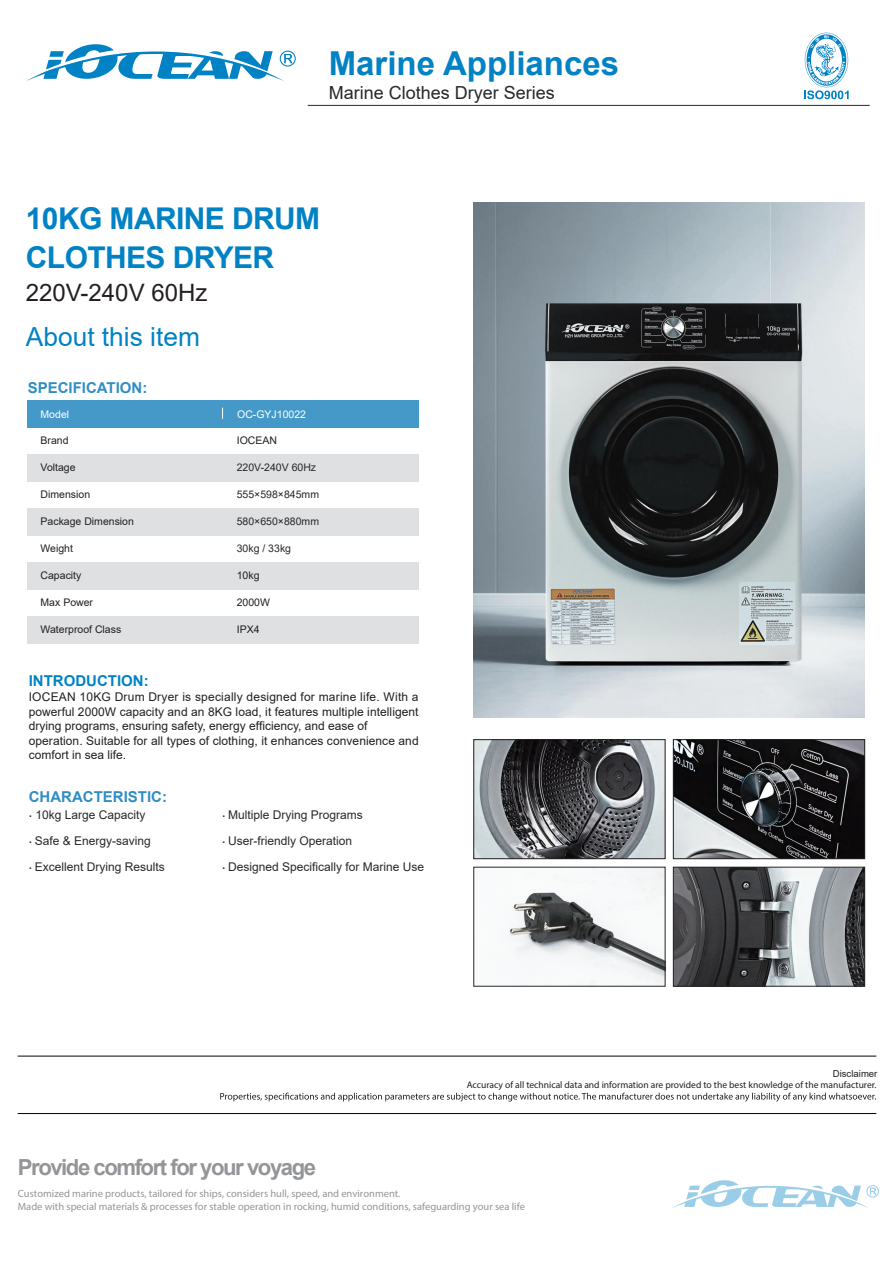
<style>
.page{position:relative;width:893px;height:1263px;background:#fff}
.page>*{position:absolute;margin:0;border:0;box-sizing:border-box;transform-origin:0 0}
.t1{font:700 33px "Arial";color:#0082c5}
.t2{font:700 30px/39px "Arial";letter-spacing:-.02em;color:#0082c5}
.t3{font:26.25px "Arial";color:#0082c5}
.t4{font:24px "Arial";color:#231f20}
.t5{font:700 22.2px "Arial";letter-spacing:-.065em;color:#939598}
.t6{font:18px "Arial";color:#272828}
.t7{font:700 15px "Arial";color:#308ec3}
.t8{font:700 15px "Arial";color:#0082c5}
.t9{font:12px/14.4px "Arial";letter-spacing:.005em;color:#231f20}
.t10{font:12px/26px "Arial";color:#272828}
.t11{font:10.5px/12.6px "Myriad Pro";color:#939598}
.t12{font:10.5px "Arial";color:#231f20}
.t13{font:10.5px "Arial";color:#272828}
.t14{font:10.5px "Arial";color:#fff}
.t15{font:9.6px "Myriad Pro";color:#231f20}
.t16{font:9.6px "Arial";color:#231f20}
.s1{font-family:"Corbel";font-weight:700}
</style>
<div class="page">
<div style="left:280px;top:51px;width:16px;height:16px;border:1px solid #0082c5;border-radius:50%"></div>
<svg style="left:26px;top:44px;width:266px;height:37px"></svg>
<hr style="left:308px;top:105px;width:562px;height:1px;background:#272828">
<svg style="left:804px;top:33px;width:45px;height:66px"></svg>
<div style="left:866px;top:1185px;width:13px;height:12px;border:1px solid #0082c5;border-radius:50%"></div>
<svg style="left:672px;top:1180px;width:204px;height:28px"></svg>
<svg style="left:220px;top:1092px;width:656px;height:9px"></svg>
<hr style="left:18px;top:1113px;width:858px;height:1px;background:#040503">
<hr style="left:18px;top:1056px;width:858px;height:1px;background:#040503">
<div style="left:28px;top:508px;width:391px;height:27px;background:#dee0e1"></div>
<div style="left:28px;top:454px;width:391px;height:27px;background:#dee0e1"></div>
<div style="left:28px;top:562px;width:391px;height:27px;background:#dee0e1"></div>
<div style="left:28px;top:616px;width:391px;height:27px;background:#dee0e1"></div>
<div style="left:28px;top:400px;width:391px;height:27px;background:#4599c9"></div>
<img style="left:476px;top:741px;width:187px;height:116px">
<div style="left:474px;top:739px;width:191px;height:120px;border:1px solid #231f20"></div>
<img style="left:675px;top:741px;width:188px;height:116px">
<div style="left:673px;top:739px;width:192px;height:120px;border:1px solid #231f20"></div>
<img style="left:508px;top:869px;width:155px;height:115px">
<img style="left:675px;top:869px;width:188px;height:115px">
<div style="left:673px;top:867px;width:192px;height:119px;border:1px solid #272828"></div>
<img style="left:474px;top:203px;width:391px;height:514px">
<h1 class="t1" style="left:329px;top:40px;width:292px">Marine Appliances</h1>
<h3 class="t6" style="left:329px;top:81px;width:228px">Marine Clothes Dryer Series</h3>
<h2 class="t2" style="left:26px;top:200px;width:296px">10KG MARINE DRUM<br>CLOTHES DRYER</h2>
<h3 class="t4" style="left:26px;top:276px;width:183px">220V-240V 60Hz</h3>
<h3 class="t3" style="left:26px;top:318px;width:175px">About this item</h3>
<p class="t7" style="left:28px;top:377px;width:121px">SPECIFICATION:</p>
<p class="t14" style="left:41px;top:407px;width:30px">Model</p>
<p class="t14" style="left:237px;top:407px;width:70px">OC-GYJ10022</p>
<p class="t12" style="left:237px;top:433px;width:42px">IOCEAN</p>
<p class="t12" style="left:41px;top:433px;width:30px">Brand</p>
<p class="t12" style="left:41px;top:460px;width:37px">Voltage</p>
<p class="t13" style="left:237px;top:460px;width:81px">220V-240V 60Hz</p>
<p class="t12" style="left:41px;top:487px;width:51px">Dimension</p>
<p class="t13" style="left:237px;top:487px;width:84px">555×598×845mm</p>
<p class="t12" style="left:41px;top:514px;width:95px">Package Dimension</p>
<p class="t13" style="left:237px;top:514px;width:84px">580×650×880mm</p>
<p class="t12" style="left:41px;top:541px;width:34px">Weight</p>
<p class="t13" style="left:237px;top:541px;width:56px">30kg / 33kg</p>
<p class="t12" style="left:41px;top:568px;width:42px">Capacity</p>
<p class="t12" style="left:237px;top:568px;width:24px">10kg</p>
<p class="t12" style="left:41px;top:595px;width:54px">Max Power</p>
<p class="t12" style="left:237px;top:595px;width:35px">2000W</p>
<p class="t12" style="left:41px;top:622px;width:82px">Waterproof Class</p>
<p class="t12" style="left:237px;top:622px;width:24px">IPX4</p>
<p class="t8" style="left:29px;top:670px;width:121px">INTRODUCTION:</p>
<p class="t9" style="left:29px;top:690px;width:391px">IOCEAN 10KG Drum Dryer is specially designed for marine life. With a powerful 2000W capacity and an 8KG load, it features multiple intelligent drying programs, ensuring safety, energy efficiency, and ease of operation. Suitable for all types of clothing, it enhances convenience and comfort in sea life.</p>
<p class="t7" style="left:29px;top:786px;width:140px">CHARACTERISTIC:</p>
<p class="t10" style="left:29px;top:802px;width:124px"><span class="s1">·</span> 10kg Large Capacity <span class="s1">·</span> Safe &amp; Energy-saving</p>
<p class="t10" style="left:222px;top:802px;width:142px"><span class="s1">·</span> Multiple Drying Programs <span class="s1">·</span> User-friendly Operation</p>
<p class="t10" style="left:29px;top:854px;width:138px"><span class="s1">·</span> Excellent Drying Results</p>
<p class="t10" style="left:222px;top:854px;width:204px"><span class="s1">·</span> Designed Specifically for Marine Use</p>
<p class="t16" style="left:833px;top:1066px;width:46px">Disclaimer</p>
<p class="t15" style="left:467px;top:1079px;width:411px">Accuracy of all technical data and information are provided to the best knowledge of the manufacturer.</p>
<h3 class="t5" style="left:18px;top:1152px;width:300px">Provide comfort for your voyage</h3>
<p class="t11" style="left:18px;top:1187px;width:509px">Customized marine products, tailored for ships, considers hull, speed, and environment.<br>Made with special materials &amp; processes for stable operation in rocking, humid conditions, safeguarding your sea life</p>
</div>
